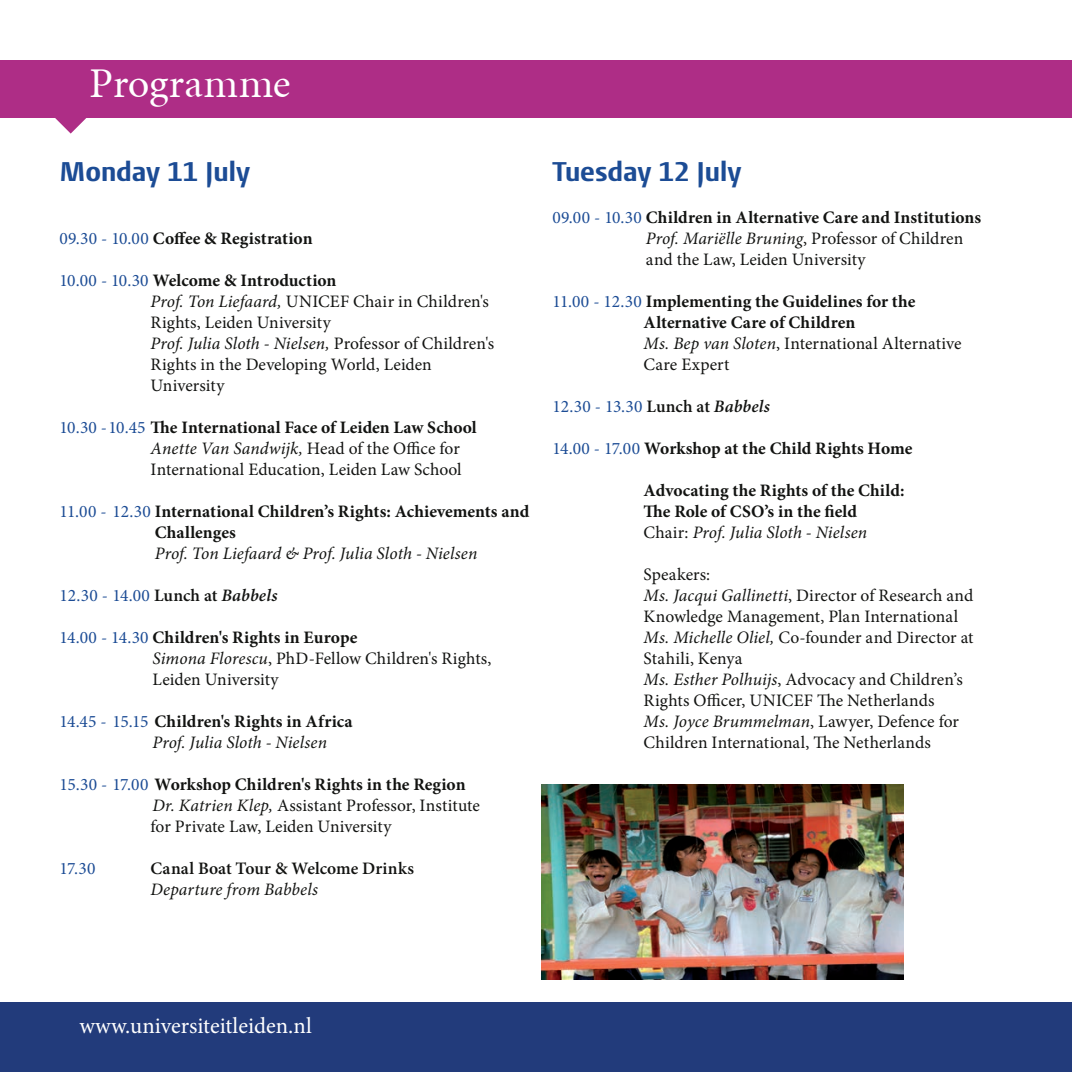
<style>
.page{position:relative;width:1072px;height:1072px;background:#fff}
.page>*{position:absolute;margin:0;border:0;box-sizing:border-box;transform-origin:0 0}
.t1{font:42px "Minion";color:#fff}
.t2{font:300 28px "Vestula";letter-spacing:-.005em;color:#1c4c95}
.t3{font:22.75px "Minion Pro";color:#fff}
.t4{font:17.5px/21px "Minion Pro";color:#121311}
.t5{font:700 17.5px/21px "Minion Pro";letter-spacing:.005em;color:#121311}
.t6{font:italic 17.5px "Minion Pro";letter-spacing:.005em;color:#121311}
.t7{font:17.5px "Minion Pro";color:#1c4c95}
.t8{font:600 17.5px "Minion Pro";letter-spacing:.005em;color:#121311}
.s1{font-weight:400;color:#1c4c95}
.s2{color:#1c4c95}
.s3{font-weight:700}
.s4{font-style:italic}
.s5{font-weight:600;color:#121311}
.s6{font-weight:600;font-style:italic;color:#121311}
.s7{font-weight:400;font-style:italic}
.s8{font-weight:400}
</style>
<div class="page">
<div style="left:0;top:61px;width:1071px;height:57px;background:#ae2d86"></div>
<svg style="left:55px;top:118px;width:31px;height:16px"></svg>
<div style="left:0;top:1002px;width:1071px;height:69px;background:#223b7b"></div>
<img style="left:541px;top:785px;width:362px;height:195px">
<h1 class="t1" style="left:90px;top:63px;width:202px">Programme</h1>
<h2 class="t2" style="left:60px;top:154px;width:192px">Monday 11 July</h2>
<h2 class="t2" style="left:552px;top:154px;width:190px">Tuesday 12 July</h2>
<p class="t5" style="left:60px;top:227px;width:254px"><span class="s1">09.30 - 10.00</span> Coffee &amp; Registration</p>
<p class="t4" style="left:151px;top:270px;width:345px;text-indent:-91px"><span class="s2">10.00 - 10.30</span> <span class="s3">Welcome &amp; Introduction<br></span><span class="s4">Prof. Ton Liefaard,</span> UNICEF Chair in Children's Rights, Leiden University<br><span class="s4">Prof. Julia Sloth - Nielsen,</span> Professor of Children's Rights in the Developing World, Leiden University</p>
<p class="t4" style="left:151px;top:417px;width:328px;text-indent:-91px"><span class="s2">10.30 -10.45</span> <span class="s3">The International Face of Leiden Law School<br></span><span class="s4">Anette Van Sandwijk,</span> Head of the Office for<br>International Education, Leiden Law School</p>
<p class="t5" style="left:155px;top:500px;width:376px;text-indent:-95px"><span class="s1">11.00 - 12.30</span> International Children’s Rights: Achievements and<br>Challenges</p>
<p class="t6" style="left:155px;top:541px;width:324px">Prof. Ton Liefaard &amp; Prof. Julia Sloth - Nielsen</p>
<p class="t7" style="left:60px;top:583px;width:219px">12.30 - 14.00 <span class="s5">Lunch at</span> <span class="s6">Babbels</span></p>
<p class="t4" style="left:153px;top:627px;width:340px;text-indent:-93px"><span class="s2">14.00 - 14.30</span> <span class="s3">Children's Rights in Europe<br></span><span class="s4">Simona Florescu</span>, PhD-Fellow Children's Rights,<br>Leiden University</p>
<p class="t5" style="left:152px;top:710px;width:202px;text-indent:-93px"><span class="s1">14.45 - 15.15</span> Children's Rights in Africa<br><span class="s7">Prof. Julia Sloth - Nielsen</span></p>
<p class="t4" style="left:151px;top:774px;width:331px;text-indent:-91px"><span class="s2">15.30 - 17.00</span> <span class="s3">Workshop Children's Rights in the Region<br></span><span class="s4">Dr. Katrien Klep,</span> Assistant Professor, Institute for Private Law, Leiden University</p>
<p class="t7" style="left:60px;top:856px;width:37px">17.30</p>
<p class="t8" style="left:151px;top:856px;width:265px">Canal Boat Tour &amp; Welcome Drinks</p>
<p class="t6" style="left:151px;top:877px;width:169px">Departure from Babbels</p>
<p class="t4" style="left:646px;top:207px;width:337px;text-indent:-93px"><span class="s2">09.00 - 10.30</span> <span class="s3">Children in Alternative Care and Institutions<br></span><span class="s4">Prof. Mariëlle Bruning</span>, Professor of Children and the Law, Leiden University</p>
<p class="t5" style="left:643px;top:290px;width:319px;text-indent:-91px"><span class="s1">11.00 - 12.30</span> Implementing the Guidelines for the Alternative Care of Children<br><span class="s7">Ms. Bep van Sloten</span><span class="s8">, International Alternative Care Expert</span></p>
<p class="t7" style="left:552px;top:394px;width:219px">12.30 - 13.30 <span class="s5">Lunch at</span> <span class="s6">Babbels</span></p>
<p class="t5" style="left:552px;top:437px;width:361px"><span class="s1">14.00 - 17.00</span> Workshop at the Child Rights Home</p>
<p class="t5" style="left:643px;top:479px;width:262px">Advocating the Rights of the Child:<br>The Role of CSO’s in the field<br><span class="s8">Chair:</span> <span class="s7">Prof. Julia Sloth - Nielsen</span></p>
<p class="t4" style="left:643px;top:564px;width:331px">Speakers:<br><span class="s4">Ms. Jacqui Gallinetti</span>, Director of Research and Knowledge Management, Plan International <span class="s4">Ms. Michelle Oliel,</span> Co-founder and Director at Stahili, Kenya<br><span class="s4">Ms. Esther Polhuijs</span>, Advocacy and Children’s Rights Officer, UNICEF The Netherlands<br><span class="s4">Ms. Joyce Brummelman</span>, Lawyer, Defence for Children International, The Netherlands</p>
<h3 class="t3" style="left:79px;top:1010px;width:234px">www.universiteitleiden.nl</h3>
</div>
